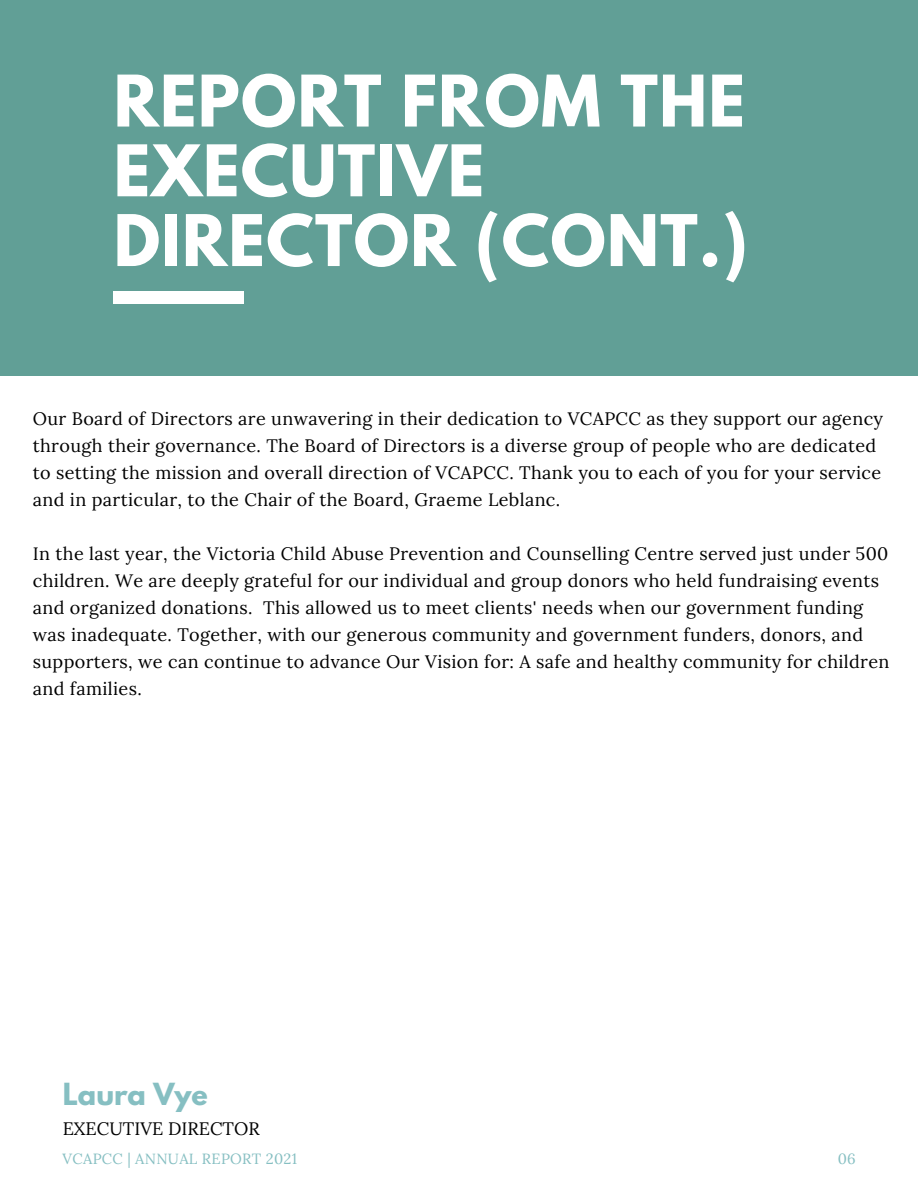
<style>
.page{position:relative;width:918px;height:1188px;background:#fff}
.page>*{position:absolute;margin:0;border:0;box-sizing:border-box;transform-origin:0 0}
.t1{font:700 63px/69.8px "League Spartan";letter-spacing:.02em;color:#fff}
.t2{font:700 27px "League Spartan";color:#86bfc2}
.t3{font:18px/27px "Lora";letter-spacing:.02em;color:#000}
.t4{font:18px "Lora";color:#000}
.t5{font:14.85px "Lora";letter-spacing:.02em;color:#86bfc2}
</style>
<div class="page">
<div style="left:0;top:0;width:918px;height:376px;background:#619f96"></div>
<div style="left:114px;top:291px;width:130px;height:12px;background:#fff"></div>
<p class="t1" style="left:114px;top:74px;width:636px">REPORT FROM THE<br>EXECUTIVE<br>DIRECTOR (CONT.)</p>
<p class="t3" style="left:33px;top:405px;width:852px">Our Board of Directors are unwavering in their dedication to VCAPCC as they support our agency through their governance. The Board of Directors is a diverse group of people who are dedicated to setting the mission and overall direction of VCAPCC. Thank you to each of you for your service and in particular, to the Chair of the Board, Graeme Leblanc.</p>
<p class="t3" style="left:33px;top:540px;width:858px">In the last year, the Victoria Child Abuse Prevention and Counselling Centre served just under 500 children. We are deeply grateful for our individual and group donors who held fundraising events and organized donations. This allowed us to meet clients' needs when our government funding was inadequate. Together, with our generous community and government funders, donors, and supporters, we can continue to advance Our Vision for: A safe and healthy community for children and families.</p>
<p class="t2" style="left:63px;top:1081px;width:147px">Laura Vye</p>
<p class="t4" style="left:63px;top:1117px;width:199px">EXECUTIVE DIRECTOR</p>
<p class="t5" style="left:63px;top:1149px;width:236px">VCAPCC | ANNUAL REPORT 2021</p>
<p class="t5" style="left:838px;top:1149px;width:20px">06</p>
</div>
